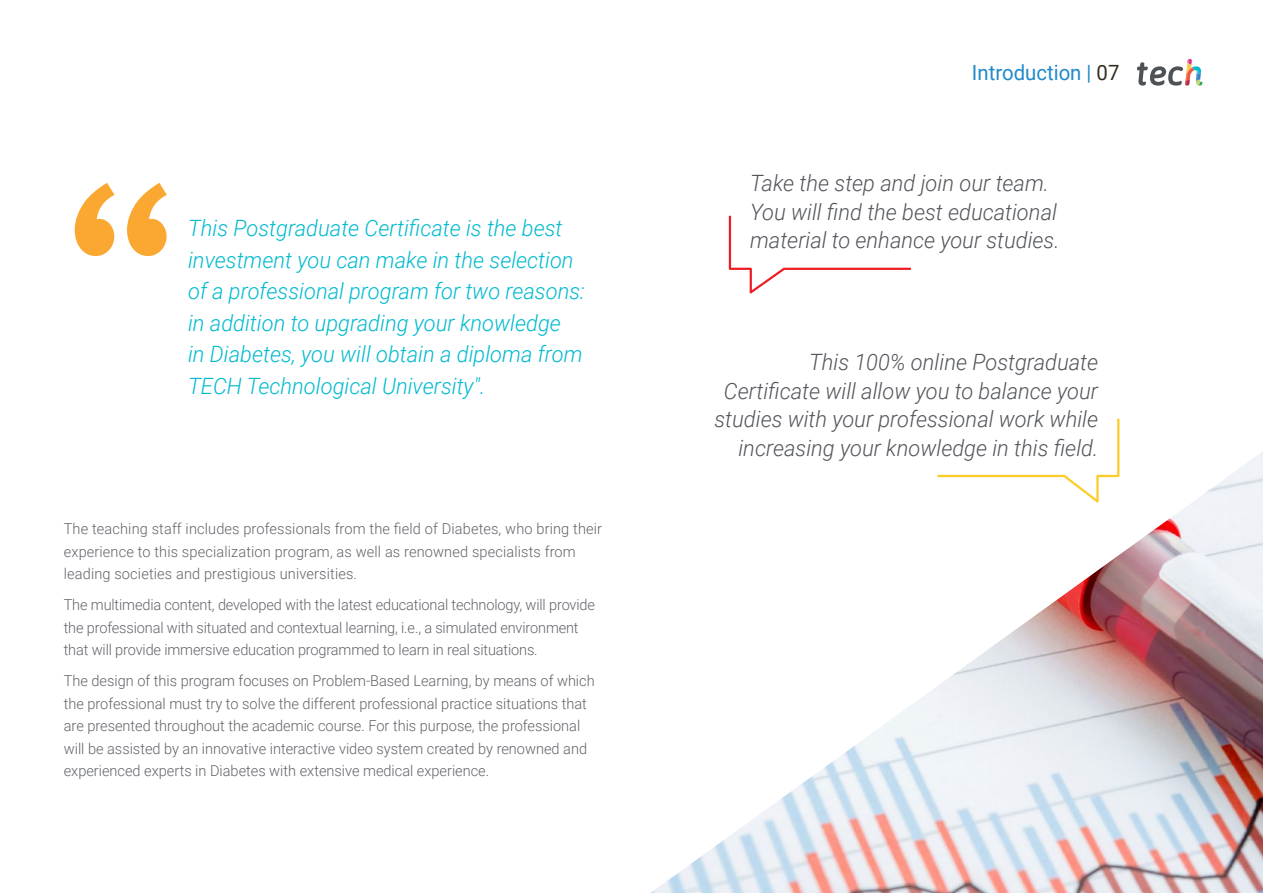
<style>
.page{position:relative;width:1263px;height:893px;background:#fff}
.page>*{position:absolute;margin:0;border:0;box-sizing:border-box;transform-origin:0 0}
.t1{font:italic 300 22.5px/28.5px "Roboto";color:#52555b;text-align:right}
.t2{font:italic 300 22.5px/31.5px "Roboto";color:#00bacf}
.t3{font:21px "Roboto";color:#2289ca}
.t4{font:300 15px/22.5px "Roboto";color:#61646a}
.s1{color:#312e20}
</style>
<div class="page">
<img style="left:650px;top:452px;width:613px;height:441px">
<svg style="left:1137px;top:59px;width:65px;height:27px"></svg>
<svg style="left:75px;top:183px;width:92px;height:73px"></svg>
<svg style="left:935px;top:418px;width:185px;height:88px"></svg>
<svg style="left:728px;top:215px;width:183px;height:79px"></svg>
<p class="t2" style="left:188px;top:211px;width:398px">This Postgraduate Certificate is the best investment you can make in the selection of a professional program for two reasons: in addition to upgrading your knowledge<br>in Diabetes, you will obtain a diploma from TECH Technological University".</p>
<p class="t4" style="left:64px;top:517px;width:540px">The teaching staff includes professionals from the field of Diabetes, who bring their experience to this specialization program, as well as renowned specialists from leading societies and prestigious universities.</p>
<p class="t4" style="left:64px;top:593px;width:533px">The multimedia content, developed with the latest educational technology, will provide the professional with situated and contextual learning, i.e., a simulated environment that will provide immersive education programmed to learn in real situations.</p>
<p class="t4" style="left:64px;top:669px;width:532px">The design of this program focuses on Problem-Based Learning, by means of which the professional must try to solve the different professional practice situations that are presented throughout the academic course. For this purpose, the professional will be assisted by an innovative interactive video system created by renowned and experienced experts in Diabetes with extensive medical experience.</p>
<h2 class="t3" style="left:972px;top:57px;width:149px">Introduction | <span class="s1">07</span></h2>
<h1 class="t1" style="left:750px;top:168px;width:311px;text-align:left">Take the step and join our team.<br>You will find the best educational material to enhance your studies.</h1>
<h1 class="t1" style="left:714px;top:347px;width:385px">This 100% online Postgraduate Certificate will allow you to balance your studies with your professional work while increasing your knowledge in this field.</h1>
</div>
